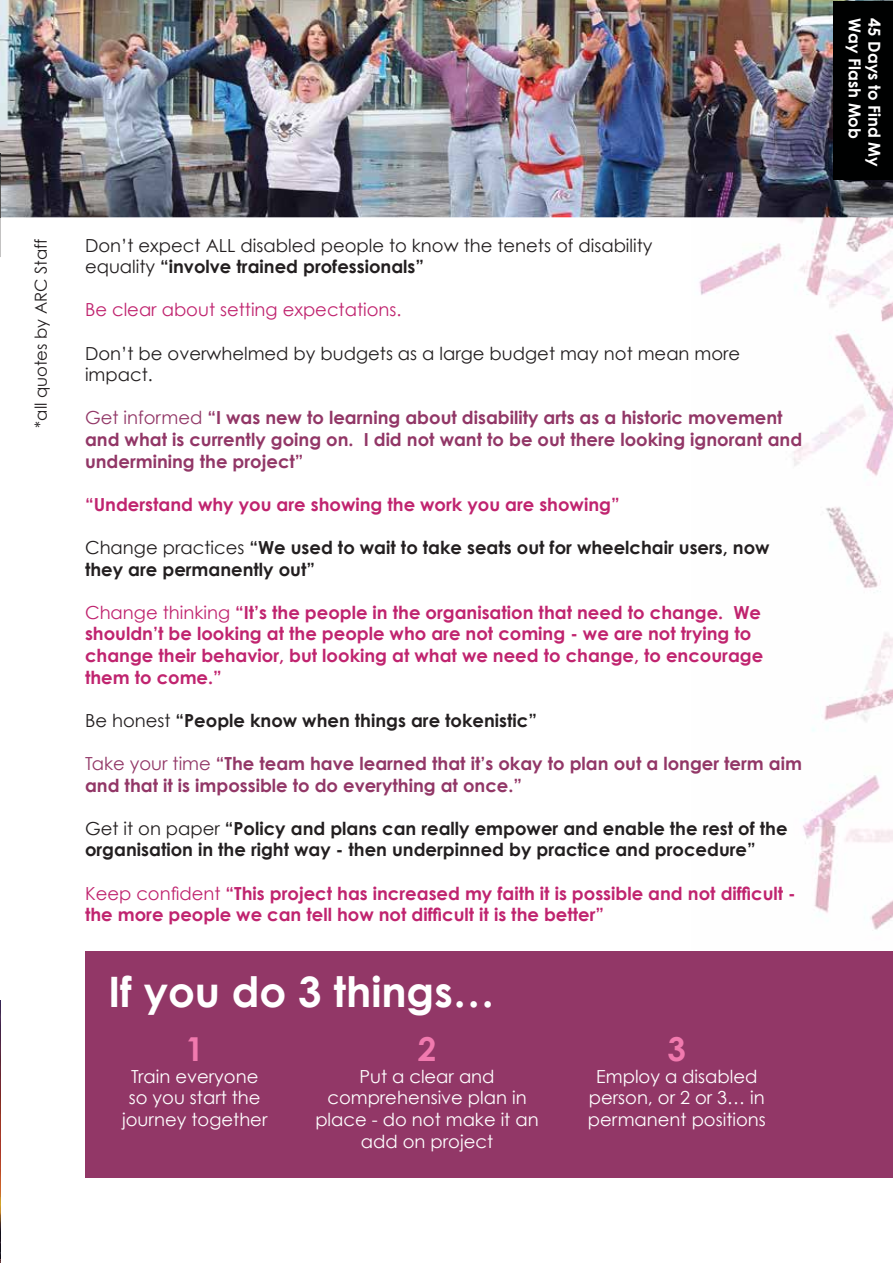
<style>
.page{position:relative;width:893px;height:1263px;background:#fff}
.page>*{position:absolute;margin:0;border:0;box-sizing:border-box;transform-origin:0 0}
.t1{font:700 42px "Century Gothic";color:#fff}
.t2{font:700 33px "Century Gothic";color:#f17aaf}
.t3{font:700 18px/21.6px "Century Gothic";color:#c0246f}
.t4{font:700 18px/21.6px "Century Gothic";color:#923767}
.t5{font:700 18px/21.6px "Century Gothic";color:#231f20}
.t6{font:18px/21.6px "Century Gothic";color:#231f20}
.t7{font:18px/21.6px "Century Gothic";color:#fff;text-align:center}
.t8{font:18px "Century Gothic";color:#c0246f}
.t9{font:700 16.5px "Century Gothic";color:#fff}
.t10{font:16.5px "Century Gothic";color:#231f20}
.s1{font-weight:700}
.s2{font-weight:400}
</style>
<div class="page">
<img style="left:691px;top:217px;width:202px;height:735px">
<img style="left:0;top:1000px;width:1px;height:263px">
<img style="left:0;top:0;width:893px;height:217px">
<div style="left:85px;top:952px;width:808px;height:226px;background:#923767"></div>
<svg style="left:0;top:217px;width:1px;height:40px"></svg>
<img style="left:0;top:154px;width:1px;height:63px">
<div style="left:833px;top:1px;width:60px;height:179px;background:#000101"></div>
<p class="t10" style="left:31px;top:428px;width:191px;rotate:-90deg">*all quotes by ARC Staff</p>
<p class="t6" style="left:85px;top:234px;width:569px">Don’t expect ALL disabled people to know the tenets of disability equality <span class="s1">“involve trained professionals”</span></p>
<p class="t8" style="left:85px;top:299px;width:318px">Be clear about setting expectations.</p>
<p class="t6" style="left:85px;top:342px;width:657px">Don’t be overwhelmed by budgets as a large budget may not mean more impact.</p>
<p class="t4" style="left:85px;top:406px;width:719px"><span class="s2">Get informed</span> “I was new to learning about disability arts as a historic movement and what is currently going on. I did not want to be out there looking ignorant and undermining the project”</p>
<p class="t3" style="left:85px;top:493px;width:536px">“Understand why you are showing the work you are showing”</p>
<p class="t5" style="left:85px;top:536px;width:686px"><span class="s2">Change practices</span> “We used to wait to take seats out for wheelchair users, now they are permanently out”</p>
<p class="t3" style="left:85px;top:601px;width:680px"><span class="s2">Change thinking</span> “It’s the people in the organisation that need to change. We shouldn’t be looking at the people who are not coming - we are not trying to change their behavior, but looking at what we need to change, to encourage them to come.”</p>
<p class="t5" style="left:85px;top:709px;width:453px"><span class="s2">Be honest</span> “People know when things are tokenistic”</p>
<p class="t4" style="left:85px;top:752px;width:718px"><span class="s2">Take your time</span> “The team have learned that it’s okay to plan out a longer term aim and that it is impossible to do everything at once.”</p>
<p class="t5" style="left:85px;top:817px;width:704px"><span class="s2">Get it on paper</span> “Policy and plans can really empower and enable the rest of the organisation in the right way - then underpinned by practice and procedure”</p>
<p class="t3" style="left:85px;top:881px;width:712px"><span class="s2">Keep confident</span> “This project has increased my faith it is possible and not difficult - the more people we can tell how not difficult it is the better”</p>
<h1 class="t1" style="left:108px;top:960px;width:388px">If you do 3 things…</h1>
<h2 class="t2" style="left:185px;top:1024px;width:20px">1</h2>
<p class="t7" style="left:122px;top:1065px;width:147px">Train everyone so you start the journey together</p>
<h2 class="t2" style="left:418px;top:1024px;width:20px">2</h2>
<p class="t7" style="left:315px;top:1065px;width:225px">Put a clear and comprehensive plan in place - do not make it an add on project</p>
<h2 class="t2" style="left:668px;top:1024px;width:20px">3</h2>
<p class="t7" style="left:588px;top:1065px;width:179px">Employ a disabled person, or 2 or 3… in permanent positions</p>
<p class="t9" style="left:867px;top:18px;width:122px;rotate:90deg">Way Flash Mob</p>
<p class="t9" style="left:887px;top:18px;width:150px;rotate:90deg">45 Days to Find My</p>
</div>
